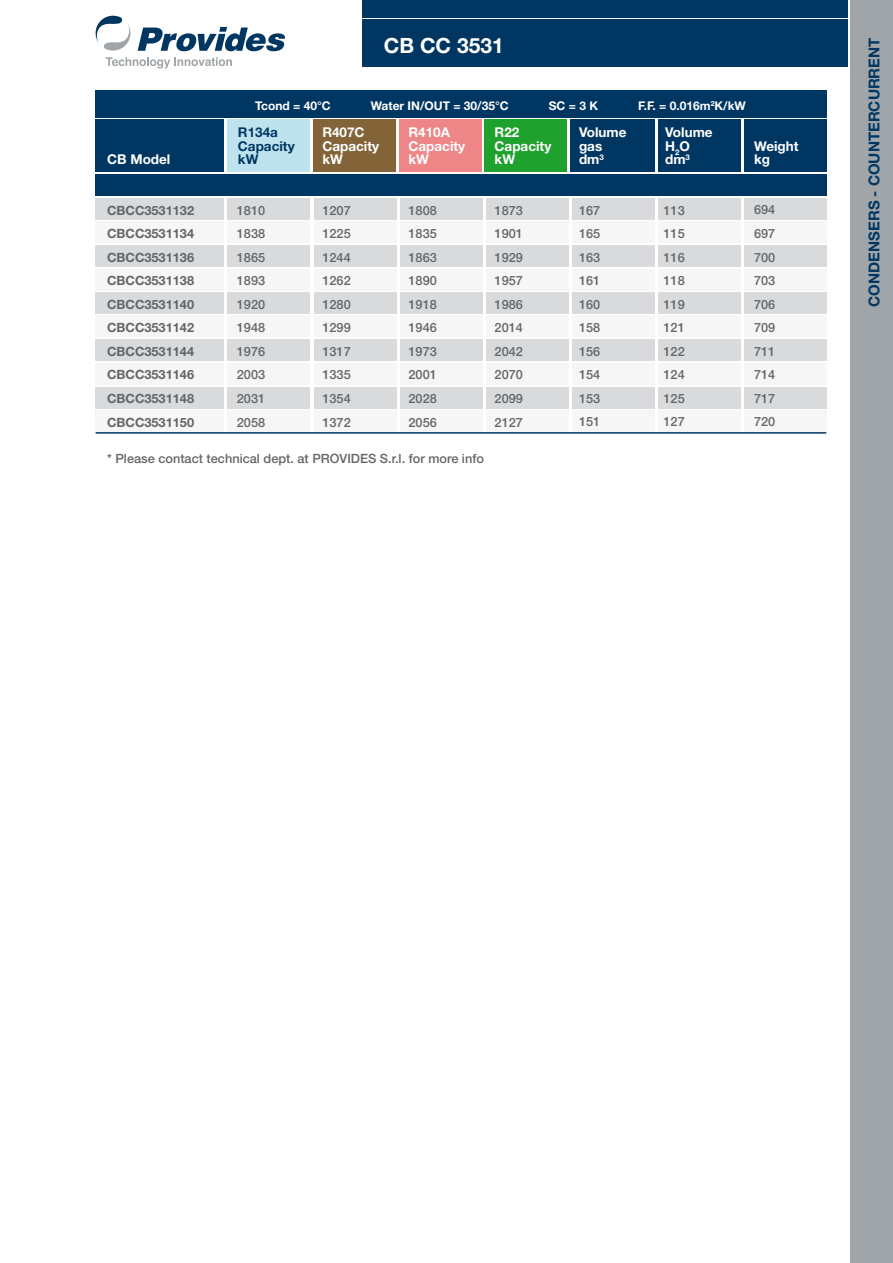
<style>
.page{position:relative;width:893px;height:1263px;background:#fff}
.page>*{position:absolute;margin:0;border:0;box-sizing:border-box;transform-origin:0 0}
.t1{font:700 21px "Helvetica Neue";color:#fff}
.t2{font:700 15px "Helvetica Neue";color:#003762}
.t3{font:700 13.5px/13.5px "Helvetica Neue";color:#fff}
.t4{font:700 13.5px/13.5px "Helvetica Neue";color:#003762}
.t5{font:500 12.75px/23.5px "Helvetica Neue";color:#646567;text-align:justify}
.t6{font:700 12.75px/23.5px "Helvetica Neue";color:#646567;text-align:justify}
.t7{font:700 12px "Helvetica Neue";color:#fff}
</style>
<div class="page">
<svg style="left:95px;top:15px;width:190px;height:54px"></svg>
<div style="left:850px;top:0;width:43px;height:1263px;background:#a0a5a9"></div>
<div style="left:363px;top:0;width:485px;height:18px;background:#003762"></div>
<div style="left:363px;top:19px;width:485px;height:48px;background:#003762"></div>
<div style="left:96px;top:90px;width:731px;height:27px;background:#003762"></div>
<div style="left:227px;top:119px;width:83px;height:52px;background:#bee3ee"></div>
<div style="left:485px;top:119px;width:82px;height:52px;background:#1fa12e"></div>
<div style="left:313px;top:119px;width:83px;height:52px;background:#826438"></div>
<div style="left:570px;top:119px;width:85px;height:52px;background:#003762"></div>
<div style="left:399px;top:119px;width:82px;height:52px;background:#ee8586"></div>
<div style="left:658px;top:119px;width:83px;height:52px;background:#003762"></div>
<div style="left:744px;top:119px;width:83px;height:52px;background:#003762"></div>
<div style="left:96px;top:119px;width:128px;height:52px;background:#003762"></div>
<div style="left:96px;top:174px;width:731px;height:21px;background:#003762"></div>
<div style="left:96px;top:198px;width:128px;height:21px;background:#d9dadb"></div>
<div style="left:96px;top:221px;width:128px;height:22px;background:#f6f6f6"></div>
<div style="left:96px;top:245px;width:128px;height:21px;background:#d9dadb"></div>
<div style="left:96px;top:269px;width:128px;height:22px;background:#f6f6f6"></div>
<div style="left:96px;top:292px;width:128px;height:21px;background:#d9dadb"></div>
<div style="left:96px;top:315px;width:128px;height:22px;background:#f6f6f6"></div>
<div style="left:96px;top:339px;width:128px;height:21px;background:#d9dadb"></div>
<div style="left:96px;top:363px;width:128px;height:22px;background:#f6f6f6"></div>
<div style="left:96px;top:387px;width:128px;height:22px;background:#d9dadb"></div>
<div style="left:96px;top:410px;width:128px;height:22px;background:#f6f6f6"></div>
<hr style="left:96px;top:432px;width:730px;height:2px;background:#003762">
<div style="left:228px;top:198px;width:82px;height:21px;background:#d9dadb"></div>
<div style="left:228px;top:221px;width:82px;height:22px;background:#f6f6f6"></div>
<div style="left:228px;top:245px;width:82px;height:21px;background:#d9dadb"></div>
<div style="left:228px;top:269px;width:82px;height:22px;background:#f6f6f6"></div>
<div style="left:228px;top:292px;width:82px;height:21px;background:#d9dadb"></div>
<div style="left:228px;top:315px;width:82px;height:22px;background:#f6f6f6"></div>
<div style="left:228px;top:339px;width:82px;height:21px;background:#d9dadb"></div>
<div style="left:228px;top:363px;width:82px;height:22px;background:#f6f6f6"></div>
<div style="left:228px;top:387px;width:82px;height:22px;background:#d9dadb"></div>
<div style="left:228px;top:410px;width:82px;height:22px;background:#f6f6f6"></div>
<div style="left:314px;top:198px;width:82px;height:21px;background:#d9dadb"></div>
<div style="left:314px;top:221px;width:82px;height:22px;background:#f6f6f6"></div>
<div style="left:314px;top:245px;width:82px;height:21px;background:#d9dadb"></div>
<div style="left:314px;top:269px;width:82px;height:22px;background:#f6f6f6"></div>
<div style="left:314px;top:292px;width:82px;height:21px;background:#d9dadb"></div>
<div style="left:314px;top:315px;width:82px;height:22px;background:#f6f6f6"></div>
<div style="left:314px;top:339px;width:82px;height:21px;background:#d9dadb"></div>
<div style="left:314px;top:363px;width:82px;height:22px;background:#f6f6f6"></div>
<div style="left:314px;top:387px;width:82px;height:22px;background:#d9dadb"></div>
<div style="left:314px;top:410px;width:82px;height:22px;background:#f6f6f6"></div>
<div style="left:400px;top:198px;width:83px;height:21px;background:#d9dadb"></div>
<div style="left:400px;top:221px;width:83px;height:22px;background:#f6f6f6"></div>
<div style="left:400px;top:245px;width:83px;height:21px;background:#d9dadb"></div>
<div style="left:400px;top:269px;width:83px;height:22px;background:#f6f6f6"></div>
<div style="left:400px;top:292px;width:83px;height:21px;background:#d9dadb"></div>
<div style="left:400px;top:315px;width:83px;height:22px;background:#f6f6f6"></div>
<div style="left:400px;top:339px;width:83px;height:21px;background:#d9dadb"></div>
<div style="left:400px;top:363px;width:83px;height:22px;background:#f6f6f6"></div>
<div style="left:400px;top:387px;width:83px;height:22px;background:#d9dadb"></div>
<div style="left:400px;top:410px;width:83px;height:22px;background:#f6f6f6"></div>
<div style="left:486px;top:198px;width:83px;height:21px;background:#d9dadb"></div>
<div style="left:486px;top:221px;width:83px;height:22px;background:#f6f6f6"></div>
<div style="left:486px;top:245px;width:83px;height:21px;background:#d9dadb"></div>
<div style="left:486px;top:269px;width:83px;height:22px;background:#f6f6f6"></div>
<div style="left:486px;top:292px;width:83px;height:21px;background:#d9dadb"></div>
<div style="left:486px;top:315px;width:83px;height:22px;background:#f6f6f6"></div>
<div style="left:486px;top:339px;width:83px;height:21px;background:#d9dadb"></div>
<div style="left:486px;top:363px;width:83px;height:22px;background:#f6f6f6"></div>
<div style="left:486px;top:387px;width:83px;height:22px;background:#d9dadb"></div>
<div style="left:486px;top:410px;width:83px;height:22px;background:#f6f6f6"></div>
<div style="left:572px;top:198px;width:83px;height:21px;background:#d9dadb"></div>
<div style="left:572px;top:221px;width:83px;height:22px;background:#f6f6f6"></div>
<div style="left:572px;top:245px;width:83px;height:21px;background:#d9dadb"></div>
<div style="left:572px;top:269px;width:83px;height:22px;background:#f6f6f6"></div>
<div style="left:572px;top:292px;width:83px;height:21px;background:#d9dadb"></div>
<div style="left:572px;top:315px;width:83px;height:22px;background:#f6f6f6"></div>
<div style="left:572px;top:339px;width:83px;height:21px;background:#d9dadb"></div>
<div style="left:572px;top:363px;width:83px;height:22px;background:#f6f6f6"></div>
<div style="left:572px;top:387px;width:83px;height:22px;background:#d9dadb"></div>
<div style="left:572px;top:410px;width:83px;height:22px;background:#f6f6f6"></div>
<div style="left:658px;top:198px;width:83px;height:21px;background:#d9dadb"></div>
<div style="left:658px;top:221px;width:83px;height:22px;background:#f6f6f6"></div>
<div style="left:658px;top:245px;width:83px;height:21px;background:#d9dadb"></div>
<div style="left:658px;top:269px;width:83px;height:22px;background:#f6f6f6"></div>
<div style="left:658px;top:292px;width:83px;height:21px;background:#d9dadb"></div>
<div style="left:658px;top:315px;width:83px;height:22px;background:#f6f6f6"></div>
<div style="left:658px;top:339px;width:83px;height:21px;background:#d9dadb"></div>
<div style="left:658px;top:363px;width:83px;height:22px;background:#f6f6f6"></div>
<div style="left:658px;top:387px;width:83px;height:22px;background:#d9dadb"></div>
<div style="left:658px;top:410px;width:83px;height:22px;background:#f6f6f6"></div>
<div style="left:744px;top:198px;width:83px;height:21px;background:#d9dadb"></div>
<div style="left:744px;top:221px;width:83px;height:22px;background:#f6f6f6"></div>
<div style="left:744px;top:245px;width:83px;height:21px;background:#d9dadb"></div>
<div style="left:744px;top:269px;width:83px;height:22px;background:#f6f6f6"></div>
<div style="left:744px;top:292px;width:83px;height:21px;background:#d9dadb"></div>
<div style="left:744px;top:315px;width:83px;height:22px;background:#f6f6f6"></div>
<div style="left:744px;top:339px;width:83px;height:21px;background:#d9dadb"></div>
<div style="left:744px;top:363px;width:83px;height:22px;background:#f6f6f6"></div>
<div style="left:744px;top:387px;width:83px;height:22px;background:#d9dadb"></div>
<div style="left:744px;top:410px;width:83px;height:22px;background:#f6f6f6"></div>
<h1 class="t1" style="left:384px;top:33px;width:121px">CB CC 3531</h1>
<p class="t2" style="left:865px;top:307px;width:270px;rotate:-90deg">CONDENSERS - COUNTERCURRENT</p>
<p class="t7" style="left:255px;top:98px;width:77px">Tcond = 40°C</p>
<p class="t7" style="left:371px;top:98px;width:140px">Water IN/OUT = 30/35°C</p>
<p class="t7" style="left:549px;top:98px;width:51px">SC = 3 K</p>
<p class="t7" style="left:638px;top:98px;width:109px">F.F. = 0.016m<sup>2</sup>K/kW</p>
<p class="t3" style="left:322px;top:125px;width:58px">R407C<br>Capacity kW</p>
<p class="t3" style="left:579px;top:125px;width:49px">Volume gas dm<sup>3</sup></p>
<p class="t4" style="left:238px;top:125px;width:58px">R134a<br>Capacity kW</p>
<p class="t3" style="left:495px;top:125px;width:58px">R22<br>Capacity kW</p>
<p class="t3" style="left:408px;top:125px;width:58px">R410A<br>Capacity kW</p>
<p class="t3" style="left:665px;top:125px;width:49px">Volume<br>H<sub>2</sub>O dm<sup>3</sup></p>
<p class="t3" style="left:754px;top:139px;width:46px">Weight kg</p>
<p class="t3" style="left:107px;top:152px;width:65px">CB Model</p>
<p class="t6" style="left:107px;top:198px;width:88px">CBCC3531132<br>CBCC3531134<br>CBCC3531136<br>CBCC3531138<br>CBCC3531140<br>CBCC3531142<br>CBCC3531144<br>CBCC3531146<br>CBCC3531148<br>CBCC3531150</p>
<p class="t5" style="left:237px;top:198px;width:30px">1810<br>1838<br>1865<br>1893<br>1920<br>1948<br>1976<br>2003<br>2031<br>2058</p>
<p class="t5" style="left:322px;top:198px;width:30px">1207<br>1225<br>1244<br>1262<br>1280<br>1299<br>1317<br>1335<br>1354<br>1372</p>
<p class="t5" style="left:408px;top:198px;width:30px">1808<br>1835<br>1863<br>1890<br>1918<br>1946<br>1973<br>2001<br>2028<br>2056</p>
<p class="t5" style="left:495px;top:198px;width:30px">1873<br>1901<br>1929<br>1957<br>1986<br>2014<br>2042<br>2070<br>2099<br>2127</p>
<p class="t5" style="left:579px;top:198px;width:23px">167<br>165<br>163<br>161<br>160<br>158<br>156<br>154<br>153<br>151</p>
<p class="t5" style="left:663px;top:198px;width:23px">113<br>115<br>116<br>118<br>119<br>121<br>122<br>124<br>125<br>127</p>
<p class="t5" style="left:754px;top:198px;width:23px">694<br>697<br>700<br>703<br>706<br>709<br>711<br>714<br>717<br>720</p>
<p class="t5" style="left:107px;top:446px;width:378px">* Please contact technical dept. at PROVIDES S.r.l. for more info</p>
</div>
